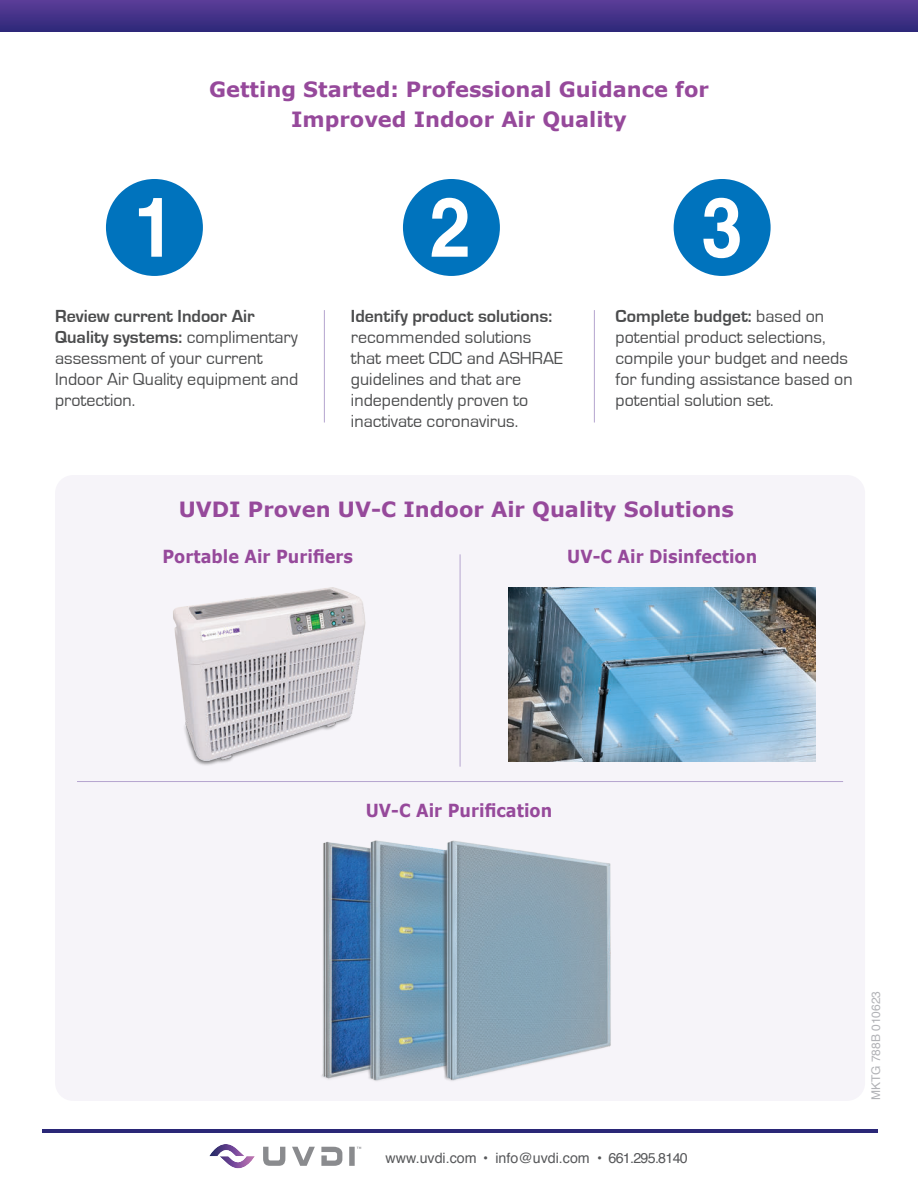
<style>
.page{position:relative;width:918px;height:1188px;background:#fff}
.page>*{position:absolute;margin:0;border:0;box-sizing:border-box;transform-origin:0 0}
.t1{font:700 82.8px "Helvetica";color:#fff;scale:.9 1}
.t2{font:700 21px/30.8px "Verdana";color:#96499b;text-align:center}
.t3{font:18px/21px "Eurostile";color:#4b4c4d}
.t4{font:700 18px "Verdana";color:#96499b;scale:.9 1}
.t5{font:700 18px "Eurostile";color:#4b4c4d}
.t6{font:14.25px "Helvetica";color:#57585a}
.t7{font:12px "Helvetica";color:#b2b3b7}
.s1{font-weight:700}
</style>
<div class="page">
<hr style="left:42px;top:1130px;width:836px;height:3px;background:#2a2777">
<div style="left:0;top:0;width:918px;height:32px;background:linear-gradient(to bottom,#5b3d98,#2e297a)"></div>
<div style="left:55px;top:475px;width:810px;height:626px;background:#f6f4f9;border-radius:18px"></div>
<svg style="left:263px;top:1147px;width:98px;height:19px"></svg>
<svg style="left:209px;top:1144px;width:46px;height:25px"></svg>
<img style="left:173px;top:587px;width:193px;height:178px">
<img style="left:509px;top:587px;width:306px;height:174px">
<hr style="left:77px;top:781px;width:766px;height:1px;background:#b5a5cf">
<hr style="left:460px;top:554px;width:1px;height:213px;background:#b5a5cf">
<hr style="left:324px;top:310px;width:1px;height:113px;background:#b5a5cf">
<hr style="left:594px;top:310px;width:1px;height:113px;background:#b5a5cf">
<img style="left:322px;top:840px;width:289px;height:241px">
<div style="left:106px;top:179px;width:97px;height:97px;background:#0073bd;border-radius:50%"></div>
<div style="left:403px;top:179px;width:97px;height:97px;background:#0073bd;border-radius:50%"></div>
<div style="left:674px;top:179px;width:97px;height:97px;background:#0073bd;border-radius:50%"></div>
<p class="t2" style="left:209px;top:75px;width:501px">Getting Started: Professional Guidance for<br>Improved Indoor Air Quality</p>
<h1 class="t1" style="left:134px;top:193px;width:47px">1</h1>
<h1 class="t1" style="left:429px;top:193px;width:47px">2</h1>
<h1 class="t1" style="left:701px;top:193px;width:47px">3</h1>
<p class="t3" style="left:55px;top:307px;width:245px"><span class="s1">Review current Indoor Air<br>Quality systems:</span> complimentary assessment of your current<br>Indoor Air Quality equipment and protection.</p>
<p class="t5" style="left:351px;top:309px;width:203px">Identify product solutions:</p>
<p class="t3" style="left:351px;top:328px;width:214px">recommended solutions that meet CDC and ASHRAE guidelines and that are independently proven to inactivate coronavirus.</p>
<p class="t3" style="left:616px;top:307px;width:239px"><span class="s1">Complete budget:</span> based on potential product selections, compile your budget and needs for funding assistance based on potential solution set.</p>
<p class="t2" style="left:179px;top:496px;width:557px">UVDI Proven UV-C Indoor Air Quality Solutions</p>
<p class="t4" style="left:162px;top:545px;width:213px">Portable Air Purifiers</p>
<p class="t4" style="left:567px;top:549px;width:213px">UV-C Air Disinfection</p>
<p class="t4" style="left:366px;top:799px;width:208px">UV-C Air Purification</p>
<p class="t6" style="left:386px;top:1149px;width:304px">www.uvdi.com • info@uvdi.com • 661.295.8140</p>
<p class="t7" style="left:869px;top:1100px;width:111px;rotate:-90deg">MKTG 788B 010623</p>
</div>
